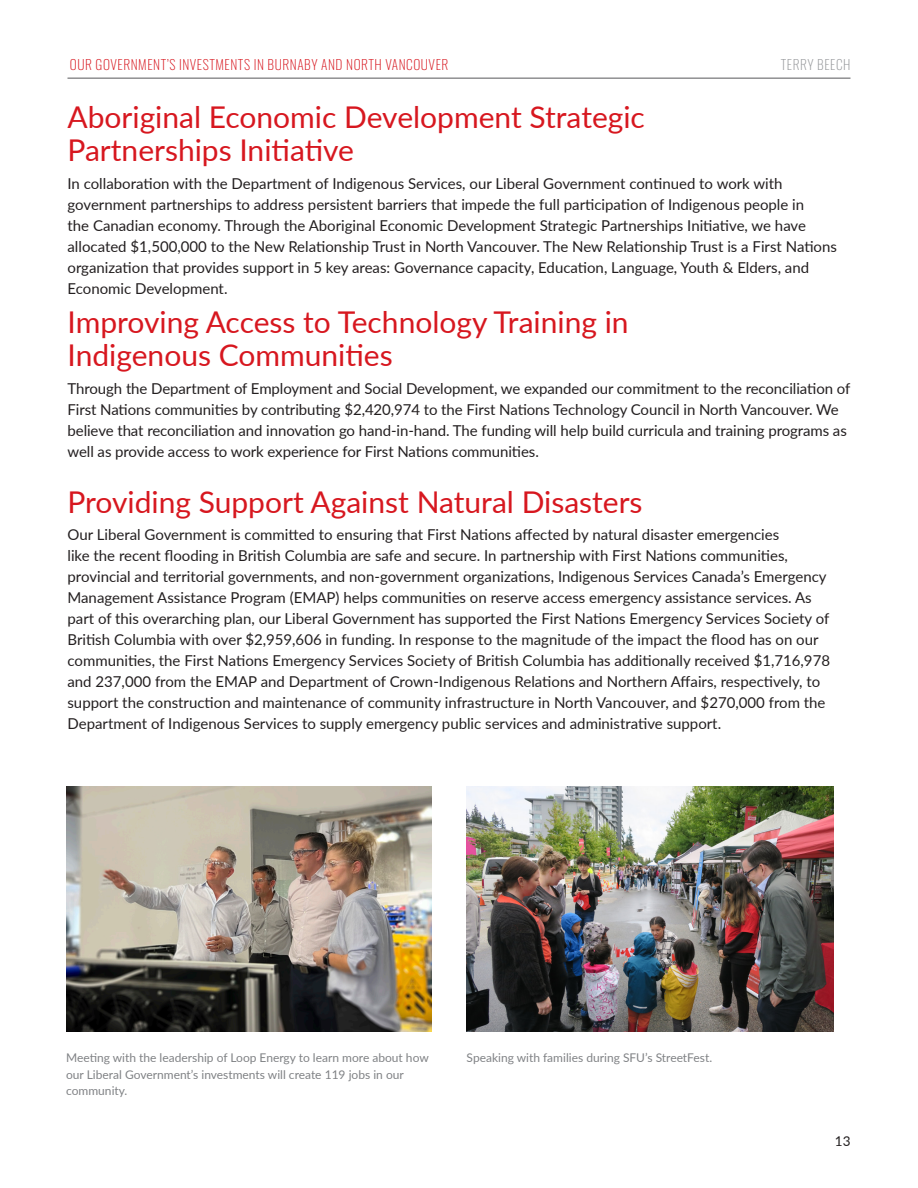
<style>
.page{position:relative;width:918px;height:1188px;background:#fff}
.page>*{position:absolute;margin:0;border:0;box-sizing:border-box;transform-origin:0 0}
.Body{font:30px/33px "Lato";color:#d7171f}
.Body-2{font:15px/21px "Lato";color:#231f20}
.t1{font:200 13.5px "Oswald";letter-spacing:.04em;color:#d7171f}
.t2{font:200 13.5px "Oswald";letter-spacing:.04em;color:#95979a}
.t3{font:13.5px "Lato";color:#231f20}
.t4{font:12px/16.5px "Lato";color:#808285}
</style>
<div class="page">
<hr style="left:68px;top:78px;width:782px;height:1px;background:#57585a">
<img style="left:66px;top:787px;width:366px;height:245px">
<img style="left:467px;top:787px;width:367px;height:245px">
<p class="t1" style="left:70px;top:53px;width:380px">OUR GOVERNMENT’S INVESTMENTS IN BURNABY AND NORTH VANCOUVER</p>
<p class="t2" style="left:781px;top:53px;width:71px">TERRY BEECH</p>
<p class="Body" style="left:68px;top:99px;width:579px">Aboriginal Economic Development Strategic<br>Partnerships Initiative</p>
<p class="Body-2" style="left:68px;top:172px;width:771px">In collaboration with the Department of Indigenous Services, our Liberal Government continued to work with government partnerships to address persistent barriers that impede the full participation of Indigenous people in<br>the Canadian economy. Through the Aboriginal Economic Development Strategic Partnerships Initiative, we have allocated $1,500,000 to the New Relationship Trust in North Vancouver. The New Relationship Trust is a First Nations organization that provides support in 5 key areas: Governance capacity, Education, Language, Youth &amp; Elders, and Economic Development.</p>
<p class="Body" style="left:68px;top:305px;width:563px">Improving Access to Technology Training in<br>Indigenous Communities</p>
<p class="Body-2" style="left:68px;top:377px;width:784px">Through the Department of Employment and Social Development, we expanded our commitment to the reconciliation of First Nations communities by contributing $2,420,974 to the First Nations Technology Council in North Vancouver. We believe that reconciliation and innovation go hand-in-hand. The funding will help build curricula and training programs as well as provide access to work experience for First Nations communities.</p>
<p class="Body" style="left:68px;top:484px;width:577px">Providing Support Against Natural Disasters</p>
<p class="Body-2" style="left:68px;top:524px;width:764px">Our Liberal Government is committed to ensuring that First Nations affected by natural disaster emergencies<br>like the recent flooding in British Columbia are safe and secure. In partnership with First Nations communities, provincial and territorial governments, and non-government organizations, Indigenous Services Canada’s Emergency Management Assistance Program (EMAP) helps communities on reserve access emergency assistance services. As part of this overarching plan, our Liberal Government has supported the First Nations Emergency Services Society of British Columbia with over $2,959,606 in funding. In response to the magnitude of the impact the flood has on our communities, the First Nations Emergency Services Society of British Columbia has additionally received $1,716,978 and 237,000 from the EMAP and Department of Crown-Indigenous Relations and Northern Affairs, respectively, to support the construction and maintenance of community infrastructure in North Vancouver, and $270,000 from the Department of Indigenous Services to supply emergency public services and administrative support.</p>
<p class="t4" style="left:66px;top:1049px;width:364px">Meeting with the leadership of Loop Energy to learn more about how our Liberal Government’s investments will create 119 jobs in our community.</p>
<p class="t4" style="left:467px;top:1049px;width:247px">Speaking with families during SFU’s StreetFest.</p>
<p class="t3" style="left:835px;top:1131px;width:17px">13</p>
</div>
